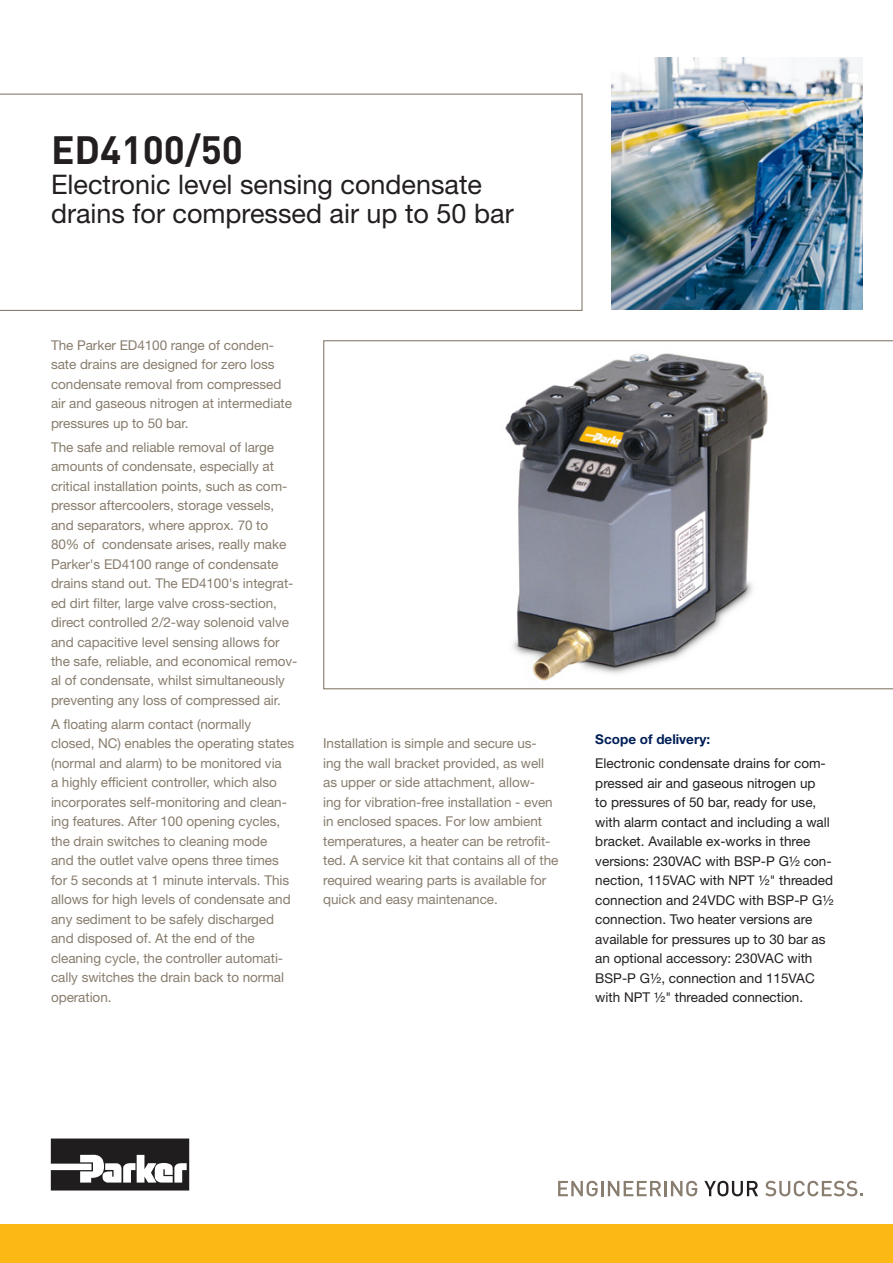
<style>
.page{position:relative;width:893px;height:1263px;background:#fff}
.page>*{position:absolute;margin:0;border:0;box-sizing:border-box;transform-origin:0 0}
.t1{font:700 39px "DINOT";color:#231f20}
.t2{font:27px/29.7px "Helvetica Neue LT Std";color:#231f20}
.t3{font:13.5px/19.5px "Helvetica Neue LT Std";letter-spacing:-.005em;color:#887d6e}
.t4{font:13.5px/19.5px "Helvetica Neue LT Std";color:#231f20}
.t5{font:700 13.5px "Helvetica Neue LT Std";color:#001f56}
</style>
<div class="page">
<svg style="left:0;top:94px;width:583px;height:217px"></svg>
<div style="left:0;top:1225px;width:893px;height:38px;background:#fcb814"></div>
<svg style="left:51px;top:1138px;width:138px;height:52px"></svg>
<svg style="left:558px;top:1181px;width:40px;height:15px"></svg>
<hr style="left:601px;top:1181px;width:3px;height:15px;background:#887d6e">
<svg style="left:608px;top:1181px;width:53px;height:15px"></svg>
<hr style="left:664px;top:1181px;width:3px;height:15px;background:#887d6e">
<svg style="left:671px;top:1181px;width:26px;height:15px"></svg>
<svg style="left:704px;top:1181px;width:54px;height:15px"></svg>
<svg style="left:765px;top:1181px;width:98px;height:15px"></svg>
<svg style="left:323px;top:340px;width:570px;height:349px"></svg>
<img style="left:612px;top:57px;width:251px;height:252px">
<h1 class="t1" style="left:51px;top:123px;width:194px">ED4100/50</h1>
<h2 class="t2" style="left:51px;top:169px;width:464px">Electronic level sensing condensate drains for compressed air up to 50 bar</h2>
<p class="t3" style="left:51px;top:335px;width:242px">The Parker ED4100 range of conden&shy;sate drains are designed for zero loss condensate removal from compressed air and gaseous nitrogen at intermediate pressures up to 50 bar.</p>
<p class="t3" style="left:51px;top:437px;width:248px">The safe and reliable removal of large amounts of condensate, especially at critical installation points, such as com&shy;pressor aftercoolers, storage vessels, and separators, where approx. 70 to 80% of condensate arises, really make Parker's ED4100 range of condensate drains stand out. The ED4100's integrat&shy;ed dirt filter, large valve cross-section, direct controlled 2/2-way solenoid valve and capacitive level sensing allows for the safe, reliable, and economical remov&shy;al of condensate, whilst simultaneously preventing any loss of compressed air.</p>
<p class="t3" style="left:51px;top:714px;width:245px">A floating alarm contact (normally closed, NC) enables the operating states (normal and alarm) to be monitored via<br>a highly efficient controller, which also incorporates self-monitoring and clean&shy;ing features. After 100 opening cycles, the drain switches to cleaning mode<br>and the outlet valve opens three times for 5 seconds at 1 minute intervals. This allows for high levels of condensate and any sediment to be safely discharged and disposed of. At the end of the cleaning cycle, the controller automati&shy;cally switches the drain back to normal operation.</p>
<p class="t3" style="left:323px;top:733px;width:237px">Installation is simple and secure us-<br>ing the wall bracket provided, as well as upper or side attachment, allow-<br>ing for vibration-free installation - even in enclosed spaces. For low ambient temperatures, a heater can be retrofit&shy;ted. A service kit that contains all of the required wearing parts is available for quick and easy maintenance.</p>
<p class="t5" style="left:595px;top:731px;width:116px">Scope of delivery:</p>
<p class="t4" style="left:595px;top:753px;width:240px">Electronic condensate drains for com&shy;pressed air and gaseous nitrogen up<br>to pressures of 50 bar, ready for use, with alarm contact and including a wall bracket. Available ex-works in three versions: 230VAC with BSP-P G½ con&shy;nection, 115VAC with NPT ½" threaded connection and 24VDC with BSP-P G½ connection. Two heater versions are available for pressures up to 30 bar as an optional accessory: 230VAC with BSP-P G½, connection and 115VAC with NPT ½" threaded connection.</p>
</div>
